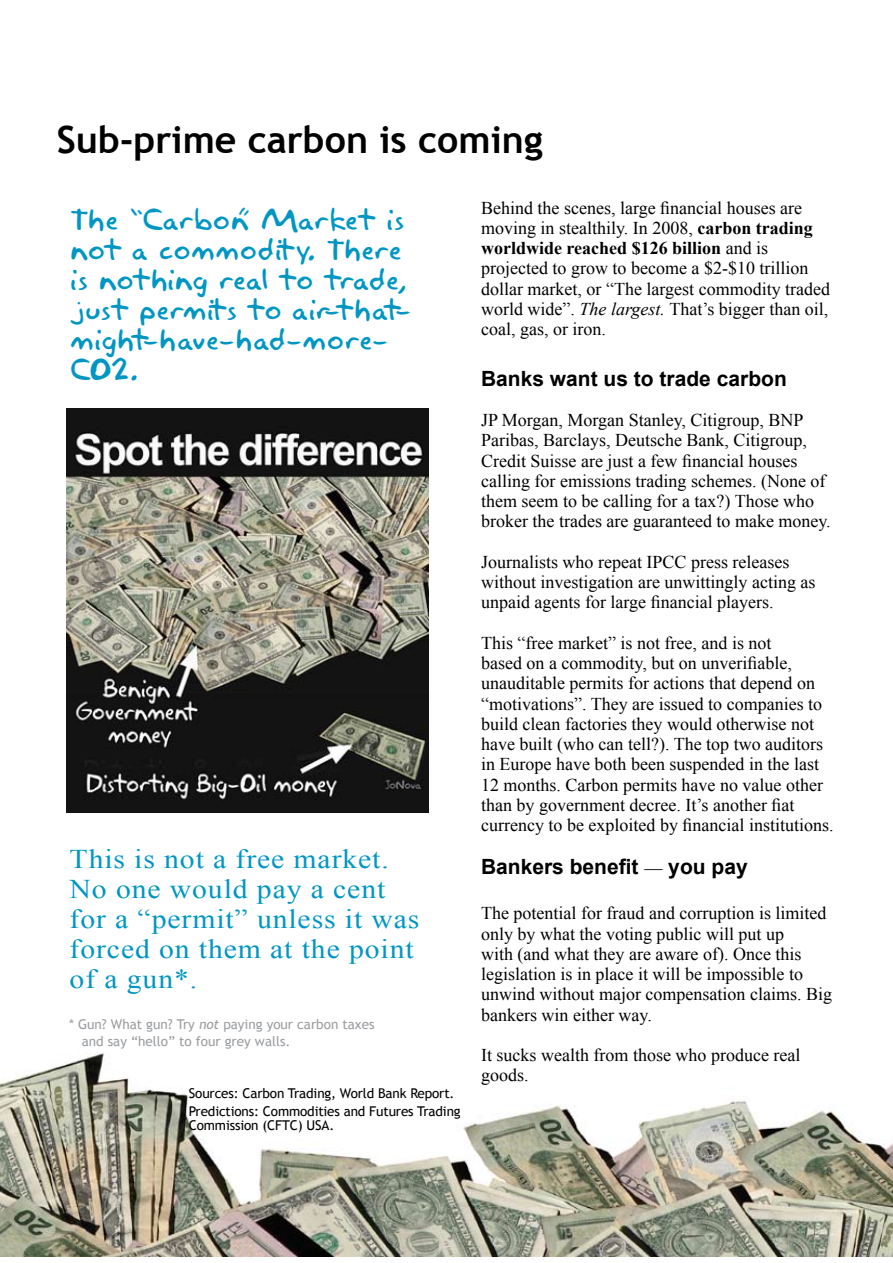
<style>
.page{position:relative;width:893px;height:1263px;background:#fff}
.page>*{position:absolute;margin:0;border:0;box-sizing:border-box;transform-origin:0 0}
.t1{font:700 37.5px "Trebuchet MS";color:#000}
.t2{font:27px/30px "Akbar Plain";letter-spacing:.01em;color:#0096c3;scale:1.1 1}
.t3{font:27px/30px "Times New Roman";letter-spacing:.03em;color:#0096c3;scale:1.1 1}
.t4{font:700 21px "Arial";color:#000}
.t5{font:18px/20.2px "Times New Roman";color:#000}
.t6{font:13.5px/17.9px "Trebuchet MS";letter-spacing:-.01em;color:#000}
.t7{font:13.5px/16.2px "Trebuchet MS";color:#9b9da0}
.s1{font-style:italic}
.s2{font-weight:700}
.s3{font-family:"Times New Roman";font-weight:400;font-size:18px}
</style>
<div class="page">
<img style="left:0;top:1052px;width:893px;height:205px">
<img style="left:66px;top:409px;width:362px;height:403px">
<h1 class="t1" style="left:57px;top:116px;width:488px">Sub-prime carbon is coming</h1>
<h2 class="t2" style="left:71px;top:202px;width:312px">The “Carbon” Market is not a commodity. There is nothing real to trade, just permits to air-that&shy;might-have-had-more-<br>CO2.</h2>
<h2 class="t3" style="left:70px;top:844px;width:320px">This is not a free market.<br>No one would pay a cent for a “permit” unless it was forced on them at the point of a gun*.</h2>
<p class="t7" style="left:82px;top:1017px;width:294px;text-indent:-13px">* Gun? What gun? Try <span class="s1">not</span> paying your carbon taxes and say “hello” to four grey walls.</p>
<p class="t6" style="left:189px;top:1085px;width:273px">Sources: Carbon Trading, World Bank Report.<br>Predictions: Commodities and Futures Trading</p>
<p class="t6" style="left:189px;top:1116px;width:147px">Commission (CFTC) USA.</p>
<p class="t5" style="left:481px;top:197px;width:351px">Behind the scenes, large financial houses are moving in stealthily. In 2008, <span class="s2">carbon trading worldwide reached $126 billion</span> and is projected to grow to become a $2-$10 trillion dollar market, or “The largest commodity traded world wide”. <span class="s1">The largest.</span> That’s bigger than oil, coal, gas, or iron.</p>
<p class="t4" style="left:481px;top:364px;width:307px">Banks want us to trade carbon</p>
<p class="t5" style="left:481px;top:410px;width:351px">JP Morgan, Morgan Stanley, Citigroup, BNP Paribas, Barclays, Deutsche Bank, Citigroup, Credit Suisse are just a few financial houses calling for emissions trading schemes. (None of them seem to be calling for a tax?) Those who broker the trades are guaranteed to make money.</p>
<p class="t5" style="left:481px;top:551px;width:336px">Journalists who repeat IPCC press releases without investigation are unwittingly acting as unpaid agents for large financial players.</p>
<p class="t5" style="left:481px;top:632px;width:354px">This “free market” is not free, and is not<br>based on a commodity, but on unverifiable, unauditable permits for actions that depend on “motivations”. They are issued to companies to build clean factories they would otherwise not have built (who can tell?). The top two auditors in Europe have both been suspended in the last 12 months. Carbon permits have no value other than by government decree. It’s another fiat currency to be exploited by financial institutions.</p>
<p class="t4" style="left:481px;top:853px;width:268px">Bankers benefit <span class="s3">—</span> you pay</p>
<p class="t5" style="left:481px;top:903px;width:352px">The potential for fraud and corruption is limited only by what the voting public will put up<br>with (and what they are aware of). Once this legislation is in place it will be impossible to unwind without major compensation claims. Big bankers win either way.</p>
<p class="t5" style="left:481px;top:1045px;width:321px">It sucks wealth from those who produce real goods.</p>
</div>
